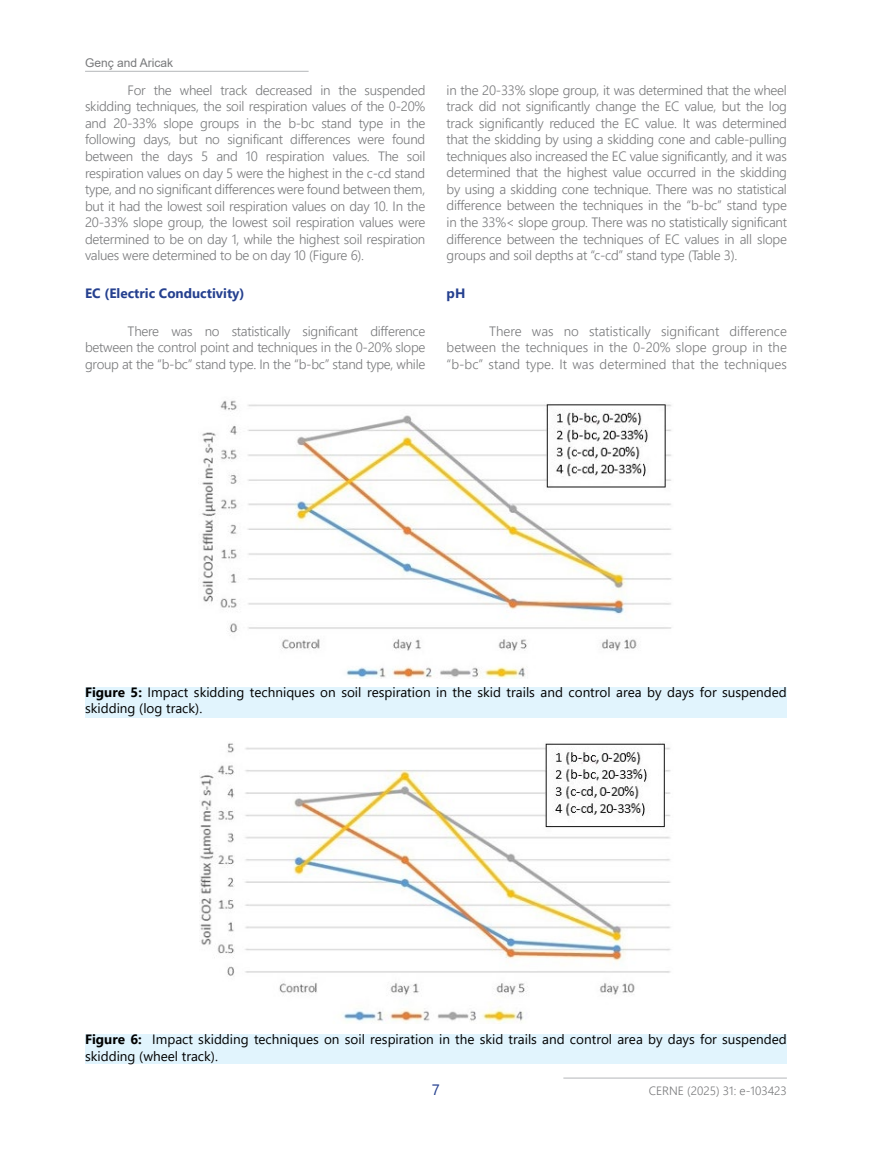
<style>
.page{position:relative;width:872px;height:1149px;background:#fff}
.page>*{position:absolute;margin:0;border:0;box-sizing:border-box;transform-origin:0 0}
.t1{font:15px "Nirmala UI";color:#25408f}
.t2{font:300 13.5px/16.5px "Segoe UI";letter-spacing:-.02em;color:#78797b;text-align:justify}
.t3{font:13.5px/16.5px "Segoe UI";color:#000}
.t4{font:700 13.5px "Segoe UI";color:#25408f}
.t5{font:300 12px "Nirmala UI";color:#78797b}
.t6{font:12px "Arial";color:#78797b}
.s1{font-weight:700}
</style>
<div class="page">
<hr style="left:563px;top:1077px;width:224px;height:1px;background:#bdbfc1">
<hr style="left:85px;top:71px;width:223px;height:1px;background:#bdbfc1">
<div style="left:85px;top:1034px;width:702px;height:29px;background:#e1f4fd"></div>
<div style="left:85px;top:686px;width:702px;height:31px;background:#e1f4fd"></div>
<img style="left:199px;top:743px;width:472px;height:279px">
<img style="left:202px;top:400px;width:470px;height:278px">
<p class="t6" style="left:85px;top:54px;width:90px">Genç and Aricak</p>
<p class="t2" style="left:85px;top:81px;width:342px;text-indent:43px">For the wheel track decreased in the suspended skidding techniques, the soil respiration values of the 0-20% and 20-33% slope groups in the b-bc stand type in the following days, but no significant differences were found between the days 5 and 10 respiration values. The soil respiration values on day 5 were the highest in the c-cd stand type, and no significant differences were found between them, but it had the lowest soil respiration values on day 10. In the 20-33% slope group, the lowest soil respiration values were determined to be on day 1, while the highest soil respiration values were determined to be on day 10 (Figure 6).</p>
<p class="t4" style="left:85px;top:280px;width:161px">EC (Electric Conductivity)</p>
<p class="t2" style="left:85px;top:321px;width:342px;text-indent:43px">There was no statistically significant difference between the control point and techniques in the 0-20% slope group at the “b-bc” stand type. In the “b-bc” stand type, while</p>
<p class="t2" style="left:446px;top:80px;width:342px">in the 20-33% slope group, it was determined that the wheel track did not significantly change the EC value, but the log track significantly reduced the EC value. It was determined that the skidding by using a skidding cone and cable-pulling techniques also increased the EC value significantly, and it was determined that the highest value occurred in the skidding by using a skidding cone technique. There was no statistical difference between the techniques in the “b-bc” stand type in the 33%&lt; slope group. There was no statistically significant difference between the techniques of EC values in all slope groups and soil depths at “c-cd” stand type (Table 3).</p>
<p class="t4" style="left:446px;top:280px;width:20px">pH</p>
<p class="t2" style="left:446px;top:321px;width:342px;text-indent:43px">There was no statistically significant difference between the techniques in the 0-20% slope group in the “b-bc” stand type. It was determined that the techniques</p>
<p class="t3" style="left:85px;top:682px;width:703px"><span class="s1">Figure 5:</span> Impact skidding techniques on soil respiration in the skid trails and control area by days for suspended skidding (log track).</p>
<p class="t3" style="left:85px;top:1029px;width:703px"><span class="s1">Figure 6:</span> Impact skidding techniques on soil respiration in the skid trails and control area by days for suspended skidding (wheel track).</p>
<p class="t1" style="left:432px;top:1077px;width:10px">7</p>
<p class="t5" style="left:648px;top:1080px;width:140px">CERNE (2025) 31: e-103423</p>
</div>
